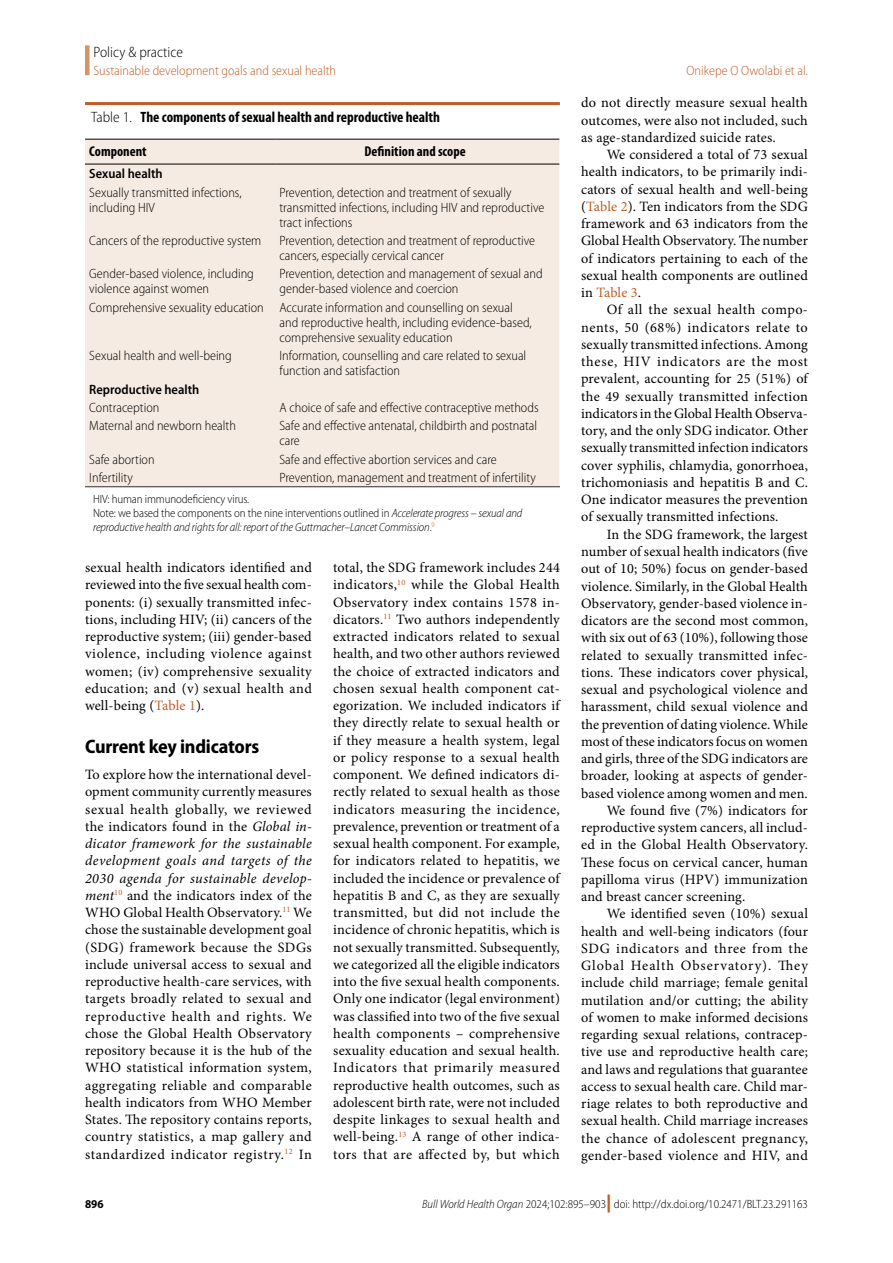
<style>
.page{position:relative;width:893px;height:1263px;background:#fff}
.page>*{position:absolute;margin:0;border:0;box-sizing:border-box;transform-origin:0 0}
.Head_1{font:700 semi-condensed 19.5px "Myriad Pro";letter-spacing:-.01em;color:#000}
.Tbl_Title{font:700 condensed 15px "Myriad Pro";color:#000}
.Section_Title{font:300 semi-condensed 15px "Myriad Pro";color:#000}
.Para_No_Ind{font:14.25px/17.2px "Minion Pro";letter-spacing:.025em;color:#000;text-align:justify}
.Para_Ind{font:14.25px/17.2px "Minion Pro";letter-spacing:.01em;color:#000;text-align:justify}
.Tbl_Col_Hd{font:700 condensed 14.25px "Myriad Pro";color:#000}
.Tbl_Body{font:300 semi-condensed 13.5px/15px "Myriad Pro";color:#000}
.RH_Outside{font:300 semi-condensed 13.5px "Myriad Pro";color:#c05d28}
.Tbl_Body-2{font:600 semi-condensed 13.5px "Myriad Pro";color:#000}
.RH_Inside{font:300 semi-condensed 13.5px "Myriad Pro";color:#c05d28}
.Tbl_FN_no_indent{font:italic 300 semi-condensed 12px/14.2px "Myriad Pro";letter-spacing:-.01em;color:#000}
.Tbl_FN1_no_indent{font:300 semi-condensed 12px "Myriad Pro";color:#000}
.t1{font:700 semi-condensed 12px "Myriad Pro";color:#000}
.s1{font-weight:300;font-stretch:semi-condensed}
.s2{font-style:normal}
.s3{color:#c05d28}
.s4{font-style:italic}
.s5{font-weight:900;font-stretch:normal;font-size:18px;color:#c05d28}
</style>
<div class="page">
<div style="left:85px;top:45px;width:5px;height:30px;background:#d4936a"></div>
<hr style="left:85px;top:102px;width:475px;height:3px;background:#c05d28">
<hr style="left:85px;top:486px;width:475px;height:1px;background:#000">
<div style="left:85px;top:140px;width:474px;height:346px;background:#f6ebe2"></div>
<hr style="left:85px;top:139px;width:190px;height:1px;background:#000">
<hr style="left:275px;top:139px;width:284px;height:1px;background:#000">
<hr style="left:85px;top:164px;width:190px;height:1px;background:#000">
<hr style="left:275px;top:164px;width:284px;height:1px;background:#000">
<p class="Section_Title" style="left:94px;top:44px;width:91px">Policy &amp; practice</p>
<p class="RH_Outside" style="left:94px;top:63px;width:244px">Sustainable development goals and sexual health</p>
<p class="Tbl_Title" style="left:91px;top:108px;width:351px"><span class="s1">Table 1.</span> The components of sexual health and reproductive health</p>
<p class="Tbl_Col_Hd" style="left:89px;top:144px;width:59px">Component</p>
<p class="Tbl_Col_Hd" style="left:365px;top:144px;width:103px">Definition and scope</p>
<p class="Tbl_Body-2" style="left:89px;top:166px;width:75px">Sexual health</p>
<p class="Tbl_Body" style="left:89px;top:185px;width:154px">Sexually transmitted infections, including HIV</p>
<p class="Tbl_Body" style="left:279px;top:185px;width:266px">Prevention, detection and treatment of sexually transmitted infections, including HIV and reproductive tract infections</p>
<p class="Tbl_Body" style="left:89px;top:233px;width:174px">Cancers of the reproductive system</p>
<p class="Tbl_Body" style="left:279px;top:233px;width:257px">Prevention, detection and treatment of reproductive cancers, especially cervical cancer</p>
<p class="Tbl_Body" style="left:89px;top:267px;width:166px">Gender-based violence, including violence against women</p>
<p class="Tbl_Body" style="left:279px;top:267px;width:265px">Prevention, detection and management of sexual and gender-based violence and coercion</p>
<p class="Tbl_Body" style="left:89px;top:300px;width:176px">Comprehensive sexuality education</p>
<p class="Tbl_Body" style="left:279px;top:300px;width:254px">Accurate information and counselling on sexual and reproductive health, including evidence-based, comprehensive sexuality education</p>
<p class="Tbl_Body" style="left:89px;top:348px;width:144px">Sexual health and well-being</p>
<p class="Tbl_Body" style="left:279px;top:348px;width:248px">Information, counselling and care related to sexual function and satisfaction</p>
<p class="Tbl_Body-2" style="left:89px;top:382px;width:112px">Reproductive health</p>
<p class="Tbl_Body" style="left:89px;top:400px;width:72px">Contraception</p>
<p class="Tbl_Body" style="left:279px;top:400px;width:261px">A choice of safe and effective contraceptive methods</p>
<p class="Tbl_Body" style="left:89px;top:419px;width:148px">Maternal and newborn health</p>
<p class="Tbl_Body" style="left:279px;top:419px;width:259px">Safe and effective antenatal, childbirth and postnatal care</p>
<p class="Tbl_Body" style="left:89px;top:452px;width:67px">Safe abortion</p>
<p class="Tbl_Body" style="left:279px;top:452px;width:219px">Safe and effective abortion services and care</p>
<p class="Tbl_Body" style="left:89px;top:470px;width:45px">Infertility</p>
<p class="Tbl_Body" style="left:279px;top:470px;width:258px">Prevention, management and treatment of infertility</p>
<p class="Tbl_FN1_no_indent" style="left:93px;top:492px;width:158px">HIV: human immunodeficiency virus.</p>
<p class="Tbl_FN_no_indent" style="left:93px;top:506px;width:431px"><span class="s2">Note: we based the components on the nine interventions outlined in</span> Accelerate progress – sexual and reproductive health and rights for all: report of the Guttmacher–Lancet Commission<span class="s2">.</span><sup>9</sup></p>
<p class="Para_No_Ind" style="left:85px;top:559px;width:228px">sexual health indicators identified and reviewed into the five sexual health com&shy;ponents: (i) sexually transmitted infec&shy;tions, including HIV; (ii) cancers of the reproductive system; (iii) gender-based violence, including violence against women; (iv) comprehensive sexuality education; and (v) sexual health and well-being (<span class="s3">Table 1</span>).</p>
<p class="Head_1" style="left:85px;top:736px;width:176px">Current key indicators</p>
<p class="Para_No_Ind" style="left:85px;top:766px;width:228px">To explore how the international devel&shy;opment community currently measures sexual health globally, we reviewed the indicators found in the <span class="s4">Global in&shy;dicator framework for the sustainable development goals and targets of the 2030 agenda for sustainable develop&shy;ment</span><sup>10</sup> and the indicators index of the WHO Global Health Observatory.<sup>11</sup> We chose the sustainable development goal (SDG) framework because the SDGs include universal access to sexual and reproductive health-care services, with targets broadly related to sexual and reproductive health and rights. We chose the Global Health Observatory repository because it is the hub of the WHO statistical information system, aggregating reliable and comparable health indicators from WHO Member States. The repository contains reports, country statistics, a map gallery and standardized indicator registry.<sup>12</sup> In</p>
<p class="Para_No_Ind" style="left:333px;top:559px;width:228px">total, the SDG framework includes 244 indicators,<sup>10</sup> while the Global Health Observatory index contains 1578 in&shy;dicators.<sup>11</sup> Two authors independently extracted indicators related to sexual health, and two other authors reviewed the choice of extracted indicators and chosen sexual health component cat&shy;egorization. We included indicators if they directly relate to sexual health or if they measure a health system, legal or policy response to a sexual health component. We defined indicators di&shy;rectly related to sexual health as those indicators measuring the incidence, prevalence, prevention or treatment of a sexual health component. For example, for indicators related to hepatitis, we included the incidence or prevalence of hepatitis B and C, as they are sexually transmitted, but did not include the incidence of chronic hepatitis, which is not sexually transmitted. Subsequently, we categorized all the eligible indicators into the five sexual health components.<br>Only one indicator (legal environment) was classified into two of the five sexual health components – comprehensive sexuality education and sexual health.<br>Indicators that primarily measured reproductive health outcomes, such as adolescent birth rate, were not included despite linkages to sexual health and well-being.<sup>13</sup> A range of other indica&shy;tors that are affected by, but which</p>
<p class="RH_Inside" style="left:687px;top:63px;width:123px">Onikepe O Owolabi et al.</p>
<p class="Para_No_Ind" style="left:581px;top:94px;width:228px">do not directly measure sexual health outcomes, were also not included, such as age-standardized suicide rates.</p>
<p class="Para_Ind" style="left:581px;top:146px;width:228px;text-indent:26px">We considered a total of 73 sexual health indicators, to be primarily indi&shy;cators of sexual health and well-being (<span class="s3">Table 2</span>). Ten indicators from the SDG framework and 63 indicators from the Global Health Observatory. The number of indicators pertaining to each of the sexual health components are outlined in <span class="s3">Table 3</span>.</p>
<p class="Para_Ind" style="left:581px;top:301px;width:228px;text-indent:26px">Of all the sexual health compo&shy;nents, 50 (68%) indicators relate to sexually transmitted infections. Among these, HIV indicators are the most prevalent, accounting for 25 (51%) of the 49 sexually transmitted infection indicators in the Global Health Observa&shy;tory, and the only SDG indicator. Other sexually transmitted infection indicators cover syphilis, chlamydia, gonorrhoea, trichomoniasis and hepatitis B and C.<br>One indicator measures the prevention of sexually transmitted infections.</p>
<p class="Para_Ind" style="left:581px;top:526px;width:228px;text-indent:26px">In the SDG framework, the largest number of sexual health indicators (five out of 10; 50%) focus on gender-based violence. Similarly, in the Global Health Observatory, gender-based violence in&shy;dicators are the second most common, with six out of 63 (10%), following those related to sexually transmitted infec&shy;tions. These indicators cover physical, sexual and psychological violence and harassment, child sexual violence and the prevention of dating violence. While most of these indicators focus on women and girls, three of the SDG indicators are broader, looking at aspects of gender&shy;based violence among women and men.</p>
<p class="Para_Ind" style="left:581px;top:802px;width:228px;text-indent:26px">We found five (7%) indicators for reproductive system cancers, all includ&shy;ed in the Global Health Observatory.<br>These focus on cervical cancer, human papilloma virus (HPV) immunization and breast cancer screening.</p>
<p class="Para_Ind" style="left:581px;top:905px;width:228px;text-indent:26px">We identified seven (10%) sexual health and well-being indicators (four SDG indicators and three from the Global Health Observatory). They include child marriage; female genital mutilation and/or cutting; the ability of women to make informed decisions regarding sexual relations, contracep&shy;tive use and reproductive health care; and laws and regulations that guarantee access to sexual health care. Child mar&shy;riage relates to both reproductive and sexual health. Child marriage increases the chance of adolescent pregnancy, gender-based violence and HIV, and</p>
<p class="t1" style="left:85px;top:1197px;width:20px">896</p>
<p class="Tbl_FN1_no_indent" style="left:422px;top:1198px;width:387px"><span class="s4">Bull World Health Organ</span> 2024;102:895–903<span class="s5">|</span> doi: http://dx.doi.org/10.2471/BLT.23.291163</p>
</div>
